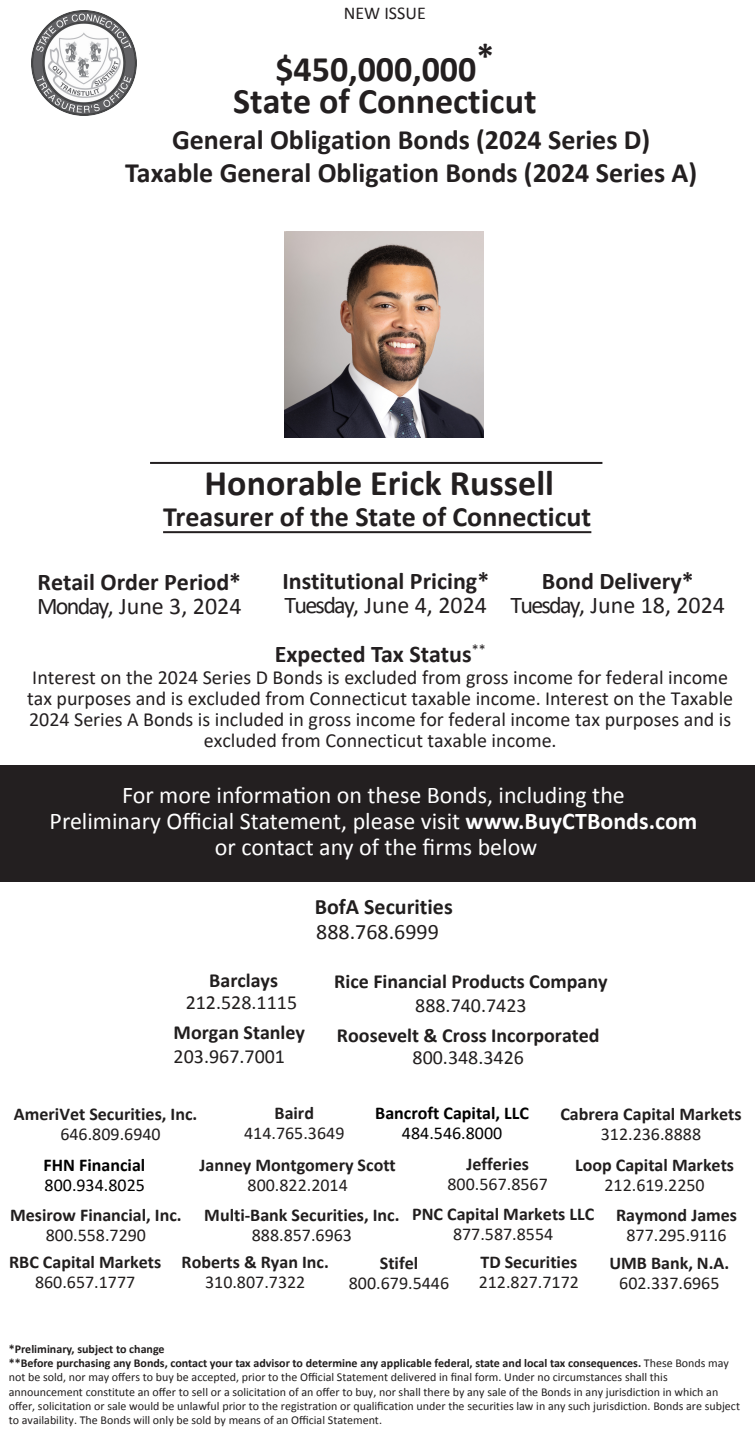
<style>
.page{position:relative;width:756px;height:1440px;background:#fff}
.page>*{position:absolute;margin:0;border:0;box-sizing:border-box;transform-origin:0 0}
.t1{font:700 36px/32.4px "Calibri";color:#231f20;text-align:center}
.t2{font:700 28px/32.4px "Calibri";color:#231f20;text-align:center}
.t3{font:24px/26px "Calibri";color:#fff;text-align:center}
.t4{font:700 24px "Calibri";color:#231f20}
.t5{font:24px "Calibri";color:#231f20}
.t6{font:24px "Calibri";letter-spacing:-.035em;color:#231f20}
.t7{font:700 22px "Calibri";color:#211e1e}
.t8{font:22px "Calibri";color:#211e1e}
.t9{font:20px/20.8px "Calibri";color:#231f20;text-align:center}
.t10{font:700 20px "Calibri";color:#211e1e}
.t11{font:20px "Calibri";color:#211e1e}
.t12{font:700 18px "Calibri";color:#211e1e}
.t13{font:18px/20px "Calibri";color:#211e1e;text-align:center}
.t14{font:700 18px "Calibri";color:#000}
.t15{font:18px "Calibri";color:#000}
.t16{font:18px "Calibri";color:#231f20}
.t17{font:12px/14.4px "Calibri";color:#211e1e}
.s1{font-weight:700}
</style>
<div class="page">
<div style="left:0;top:765px;width:754px;height:116px;background:#231f20"></div>
<hr style="left:150px;top:462px;width:452px;height:2px;background:#231f20">
<img style="left:31px;top:10px;width:105px;height:105px">
<img style="left:284px;top:231px;width:199px;height:207px">
<hr style="left:163px;top:531px;width:428px;height:2px;background:#231f20">
<h3 class="t16" style="left:344px;top:2px;width:83px">NEW ISSUE</h3>
<h1 class="t1" style="left:233px;top:52px;width:305px">$450,000,000*<br>State of Connecticut</h1>
<h2 class="t2" style="left:125px;top:123px;width:574px">General Obligation Bonds (2024 Series D)<br>Taxable General Obligation Bonds (2024 Series A)</h2>
<h1 class="t1" style="left:205px;top:467px;width:351px">Honorable Erick Russell</h1>
<h2 class="t2" style="left:163px;top:501px;width:430px">Treasurer of the State of Connecticut</h2>
<h3 class="t4" style="left:38px;top:565px;width:205px">Retail Order Period*</h3>
<h3 class="t5" style="left:37px;top:589px;width:206px">Monday, June 3, 2024</h3>
<h3 class="t4" style="left:282px;top:564px;width:208px">Institutional Pricing*</h3>
<h3 class="t6" style="left:285px;top:588px;width:204px">Tuesday, June 4, 2024</h3>
<h3 class="t4" style="left:542px;top:564px;width:153px">Bond Delivery*</h3>
<h3 class="t5" style="left:510px;top:588px;width:216px">Tuesday, June 18, 2024</h3>
<h3 class="t4" style="left:275px;top:639px;width:212px">Expected Tax Status<sup>**</sup></h3>
<p class="t9" style="left:27px;top:667px;width:708px">Interest on the 2024 Series D Bonds is excluded from gross income for federal income tax purposes and is excluded from Connecticut taxable income. Interest on the Taxable 2024 Series A Bonds is included in gross income for federal income tax purposes and is excluded from Connecticut taxable income.</p>
<h3 class="t3" style="left:50px;top:783px;width:649px">For more information on these Bonds, including the<br>Preliminary Official Statement, please visit <span class="s1">www.BuyCTBonds.com </span>or contact any of the firms below</h3>
<h3 class="t7" style="left:315px;top:893px;width:140px">BofA Securities</h3>
<h3 class="t8" style="left:316px;top:918px;width:124px">888.768.6999</h3>
<h3 class="t10" style="left:209px;top:967px;width:70px">Barclays</h3>
<h3 class="t11" style="left:186px;top:989px;width:113px">212.528.1115</h3>
<h3 class="t10" style="left:174px;top:1019px;width:133px">Morgan Stanley</h3>
<h3 class="t11" style="left:174px;top:1043px;width:113px">203.967.7001</h3>
<h3 class="t10" style="left:334px;top:967px;width:275px">Rice Financial Products Company</h3>
<h3 class="t11" style="left:415px;top:991px;width:113px">888.740.7423</h3>
<h3 class="t10" style="left:337px;top:1023px;width:264px">Roosevelt &amp; Cross Incorporated</h3>
<h3 class="t11" style="left:413px;top:1045px;width:113px">800.348.3426</h3>
<h3 class="t12" style="left:14px;top:1101px;width:185px">AmeriVet Securities, Inc.</h3>
<h3 class="t13" style="left:60px;top:1123px;width:102px">646.809.6940</h3>
<h3 class="t12" style="left:275px;top:1100px;width:41px">Baird</h3>
<h3 class="t13" style="left:244px;top:1122px;width:102px">414.765.3649</h3>
<h3 class="t14" style="left:375px;top:1100px;width:155px">Bancroft Capital, LLC</h3>
<h3 class="t15" style="left:402px;top:1120px;width:102px">484.546.8000</h3>
<h3 class="t12" style="left:560px;top:1101px;width:183px">Cabrera Capital Markets</h3>
<h3 class="t13" style="left:601px;top:1124px;width:102px">312.236.8888</h3>
<h3 class="t14" style="left:44px;top:1152px;width:103px">FHN Financial</h3>
<h3 class="t15" style="left:45px;top:1172px;width:102px">800.934.8025</h3>
<h3 class="t12" style="left:200px;top:1152px;width:198px">Janney Montgomery Scott</h3>
<h3 class="t13" style="left:248px;top:1174px;width:102px">800.822.2014</h3>
<h3 class="t12" style="left:466px;top:1151px;width:64px">Jefferies</h3>
<h3 class="t13" style="left:448px;top:1173px;width:102px">800.567.8567</h3>
<h3 class="t12" style="left:575px;top:1153px;width:160px">Loop Capital Markets</h3>
<h3 class="t13" style="left:604px;top:1175px;width:102px">212.619.2250</h3>
<h3 class="t12" style="left:10px;top:1202px;width:173px">Mesirow Financial, Inc.</h3>
<h3 class="t13" style="left:46px;top:1225px;width:102px">800.558.7290</h3>
<h3 class="t12" style="left:204px;top:1202px;width:197px">Multi-Bank Securities, Inc.</h3>
<h3 class="t13" style="left:252px;top:1225px;width:102px">888.857.6963</h3>
<h3 class="t12" style="left:412px;top:1202px;width:184px">PNC Capital Markets LLC</h3>
<h3 class="t13" style="left:453px;top:1224px;width:102px">877.587.8554</h3>
<h3 class="t12" style="left:616px;top:1202px;width:122px">Raymond James</h3>
<h3 class="t13" style="left:626px;top:1224px;width:102px">877.295.9116</h3>
<h3 class="t12" style="left:9px;top:1249px;width:154px">RBC Capital Markets</h3>
<h3 class="t13" style="left:35px;top:1272px;width:102px">860.657.1777</h3>
<h3 class="t12" style="left:182px;top:1250px;width:149px">Roberts &amp; Ryan Inc.</h3>
<h3 class="t13" style="left:205px;top:1272px;width:102px">310.807.7322</h3>
<h3 class="t12" style="left:380px;top:1250px;width:40px">Stifel</h3>
<h3 class="t13" style="left:349px;top:1272px;width:102px">800.679.5446</h3>
<h3 class="t12" style="left:480px;top:1249px;width:98px">TD Securities</h3>
<h3 class="t13" style="left:479px;top:1271px;width:102px">212.827.7172</h3>
<h3 class="t13" style="left:609px;top:1252px;width:121px"><span class="s1">UMB Bank,</span> <span class="s1">N</span><span class="s1">.</span><span class="s1">A</span><span class="s1">.<br></span>602.337.6965</h3>
<p class="t17" style="left:9px;top:1342px;width:733px"><span class="s1">*Preliminary, subject to change<br>**Before purchasing any Bonds, contact your tax advisor to determine any applicable federal, state and local tax consequences.</span> These Bonds may not be sold, nor may offers to buy be accepted, prior to the Official Statement delivered in final form. Under no circumstances shall this announcement constitute an offer to sell or a solicitation of an offer to buy, nor shall there by any sale of the Bonds in any jurisdiction in which an offer, solicitation or sale would be unlawful prior to the registration or qualification under the securities law in any such jurisdiction. Bonds are subject to availability. The Bonds will only be sold by means of an Official Statement.</p>
</div>
